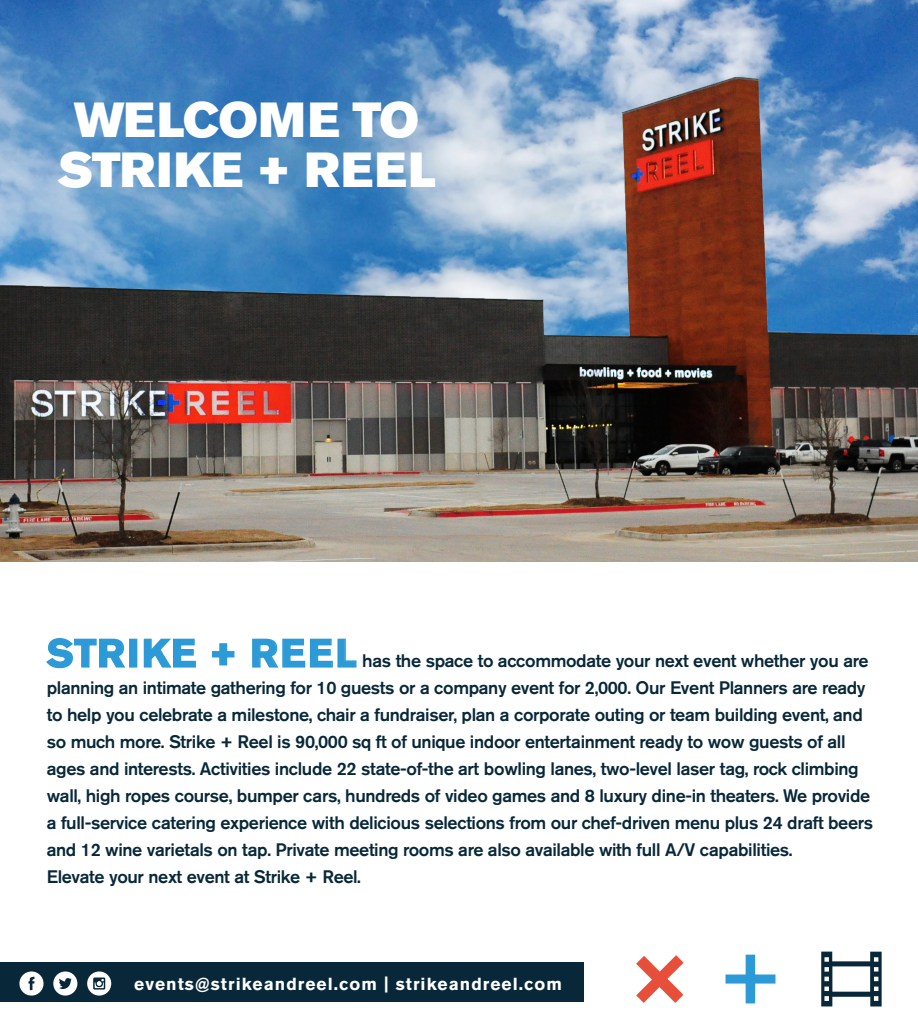
<style>
.page{position:relative;width:918px;height:1026px;background:#fff}
.page>*{position:absolute;margin:0;border:0;box-sizing:border-box;transform-origin:0 0}
.t1{font:48.9px/49.9px "Akzidenz Grotesk BQ Super";letter-spacing:.01em;color:#fff;text-align:center}
.t2{font:500 18px/27px "Akzidenz Grotesk BQ";letter-spacing:-.02em;color:#082839}
.t3{font:700 17.4px "Akzidenz Grotesk BQ";letter-spacing:.06em;color:#fff}
.s1{font-weight:700;font-size:39px;color:#2b9ad6}
</style>
<div class="page">
<div style="left:0;top:962px;width:583px;height:40px;background:#082839"></div>
<svg style="left:19px;top:971px;width:25px;height:25px"></svg>
<svg style="left:53px;top:971px;width:24px;height:25px"></svg>
<svg style="left:87px;top:971px;width:24px;height:25px"></svg>
<img style="left:0;top:0;width:918px;height:562px">
<svg style="left:821px;top:952px;width:61px;height:55px"></svg>
<svg style="left:636px;top:955px;width:48px;height:48px"></svg>
<svg style="left:726px;top:955px;width:49px;height:48px"></svg>
<p class="t1" style="left:58px;top:95px;width:379px">WELCOME TO<br>STRIKE + REEL</p>
<p class="t2" style="left:47px;top:647px;width:828px"><span class="s1">STRIKE + REEL</span> has the space to accommodate your next event whether you are planning an intimate gathering for 10 guests or a company event for 2,000. Our Event Planners are ready to help you celebrate a milestone, chair a fundraiser, plan a corporate outing or team building event, and so much more. Strike + Reel is 90,000 sq ft of unique indoor entertainment ready to wow guests of all ages and interests. Activities include 22 state-of-the art bowling lanes, two-level laser tag, rock climbing wall, high ropes course, bumper cars, hundreds of video games and 8 luxury dine-in theaters. We provide a full-service catering experience with delicious selections from our chef-driven menu plus 24 draft beers and 12 wine varietals on tap. Private meeting rooms are also available with full A/V capabilities.<br>Elevate your next event at Strike + Reel.</p>
<p class="t3" style="left:134px;top:973px;width:429px">events@strikeandreel.com | strikeandreel.com</p>
</div>
